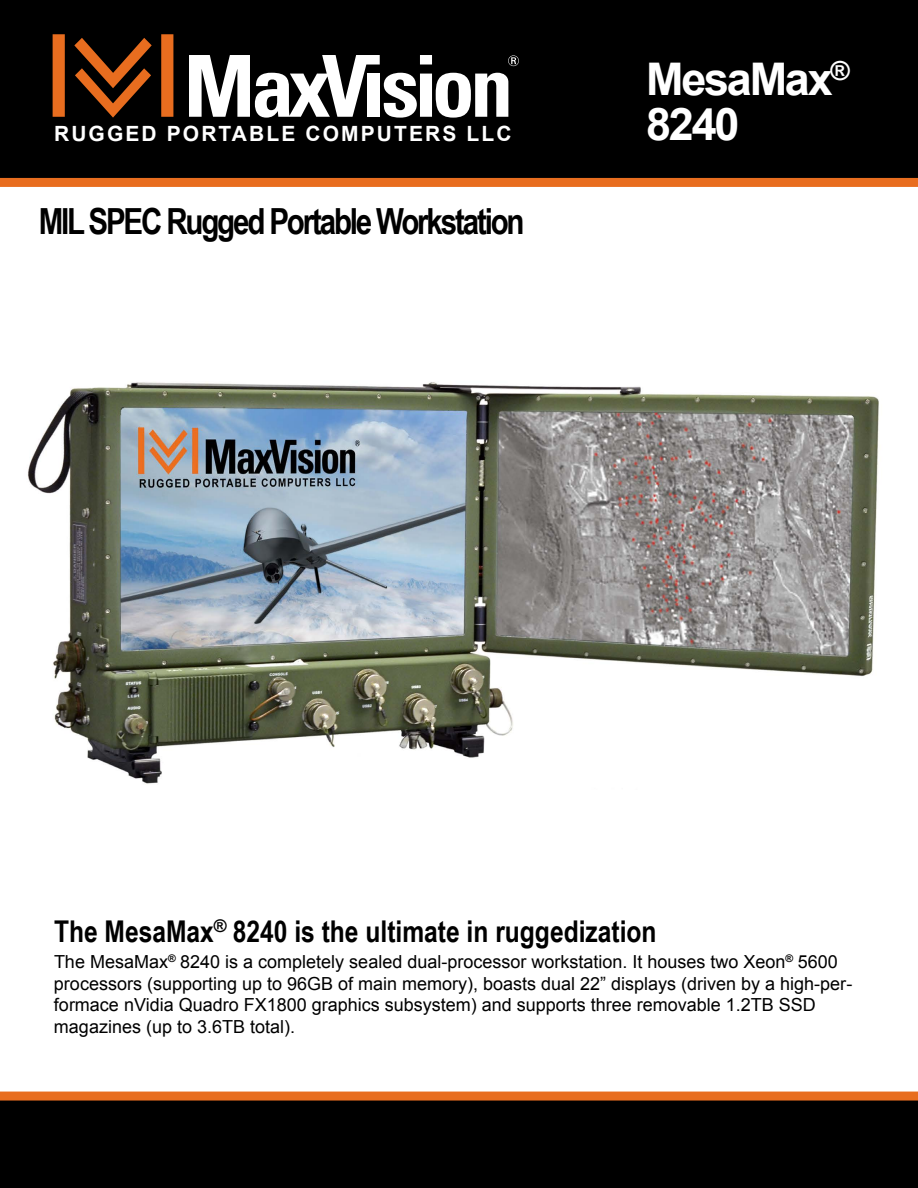
<style>
.page{position:relative;width:918px;height:1188px;background:#fff}
.page>*{position:absolute;margin:0;border:0;box-sizing:border-box;transform-origin:0 0}
.t1{font:700 45px/45px "Arial";letter-spacing:-.05em;color:#fff}
.t2{font:700 36px "Arial Narrow";letter-spacing:-.06em;color:#000}
.t3{font:700 30px "Arial Narrow";color:#000}
.t4{font:700 21px "Arial";letter-spacing:.1em;color:#fff}
.t5{font:18px/21.6px "Arial";color:#000}
</style>
<div class="page">
<div style="left:0;top:1099px;width:918px;height:89px;background:#000"></div>
<div style="left:0;top:1092px;width:918px;height:9px;background:#e86d1f"></div>
<div style="left:0;top:0;width:918px;height:182px;background:#000"></div>
<svg style="left:189px;top:55px;width:330px;height:63px"></svg>
<svg style="left:53px;top:34px;width:120px;height:84px"></svg>
<div style="left:0;top:178px;width:918px;height:9px;background:#e86d1f"></div>
<img style="left:28px;top:382px;width:851px;height:402px">
<p class="t4" style="left:54px;top:120px;width:459px">RUGGED PORTABLE COMPUTERS LLC</p>
<h2 class="t2" style="left:39px;top:194px;width:487px">MIL SPEC Rugged Portable Workstation</h2>
<h1 class="t1" style="left:646px;top:58px;width:205px">MesaMax<sup>®<br></sup>8240</h1>
<h3 class="t3" style="left:54px;top:909px;width:604px">The MesaMax<sup>®</sup> 8240 is the ultimate in ruggedization</h3>
<p class="t5" style="left:54px;top:951px;width:800px">The MesaMax<sup>®</sup> 8240 is a completely sealed dual-processor workstation. It houses two Xeon<sup>®</sup> 5600 processors (supporting up to 96GB of main memory), boasts dual 22” displays (driven by a high-per&shy;formace nVidia Quadro FX1800 graphics subsystem) and supports three removable 1.2TB SSD magazines (up to 3.6TB total).</p>
</div>
